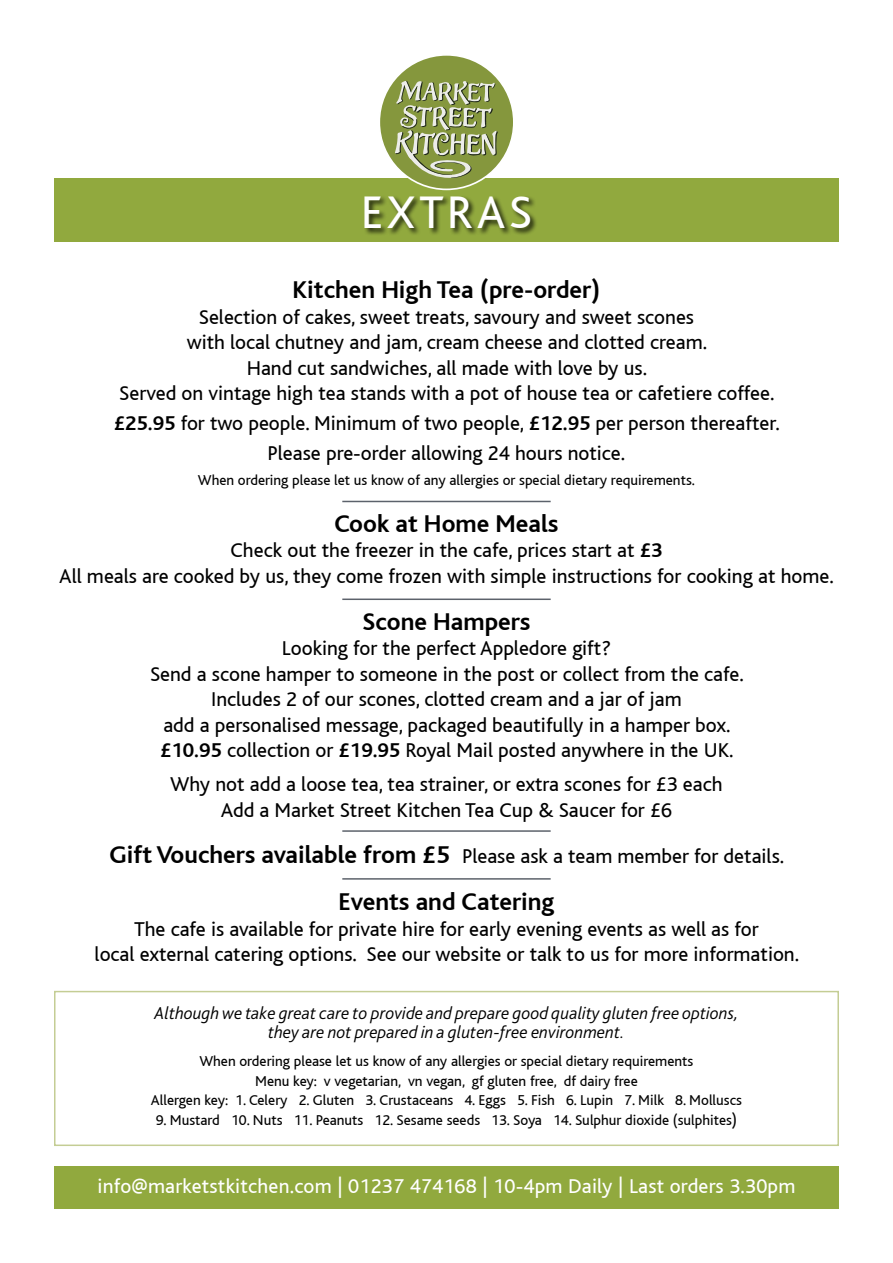
<style>
.page{position:relative;width:893px;height:1263px;background:#fff}
.page>*{position:absolute;margin:0;border:0;box-sizing:border-box;transform-origin:0 0}
.t1{font:48px "Bliss";letter-spacing:.07em;color:#fff}
.t2{font:700 25.5px "Bliss";color:#000}
.t3{font:21px/25.5px "Bliss";color:#000;text-align:center}
.t4{font:21px "Bliss";letter-spacing:.01em;color:#fff}
.t5{font:italic 300 18px/19.5px "Bliss 2";color:#000;text-align:center}
.t6{font:15px/19.5px "Bliss";color:#000;text-align:center}
.s1{font-weight:700}
.s2{font-weight:700;font-size:25.5px}
.s3{font-size:16.5px}
</style>
<div class="page">
<div style="left:54px;top:1166px;width:785px;height:43px;background:#91a93e"></div>
<div style="left:54px;top:991px;width:785px;height:155px;border:2px solid #c4cd94"></div>
<div style="left:54px;top:179px;width:785px;height:63px;background:#91a93e"></div>
<div style="left:363px;top:195px;width:175px;height:41px;background:#000;opacity:.75"></div>
<div style="left:379px;top:55px;width:135px;height:134px;background:#85973d;border-radius:50%"></div>
<svg style="left:395px;top:81px;width:103px;height:97px"></svg>
<hr style="left:342px;top:878px;width:209px;height:2px;background:#5c626b">
<hr style="left:342px;top:830px;width:209px;height:2px;background:#5c626b">
<hr style="left:342px;top:501px;width:209px;height:1px;background:#5c626b">
<hr style="left:342px;top:598px;width:209px;height:2px;background:#5c626b">
<h1 class="t1" style="left:361px;top:187px;width:173px">EXTRAS</h1>
<p class="t2" style="left:293px;top:276px;width:309px">Kitchen High Tea (pre-order)</p>
<p class="t3" style="left:119px;top:304px;width:657px">Selection of cakes, sweet treats, savoury and sweet scones<br>with local chutney and jam, cream cheese and clotted cream.<br>Hand cut sandwiches, all made with love by us.<br>Served on vintage high tea stands with a pot of house tea or cafetiere coffee.</p>
<p class="t3" style="left:114px;top:408px;width:668px;line-height:29.7px"><span class="s1">£25.95</span> for two people. Minimum of two people, <span class="s1">£12.95</span> per person thereafter.<br>Please pre-order allowing 24 hours notice.</p>
<p class="t6" style="left:198px;top:471px;width:498px">When ordering please let us know of any allergies or special dietary requirements.</p>
<p class="t2" style="left:334px;top:510px;width:226px">Cook at Home Meals</p>
<p class="t3" style="left:59px;top:538px;width:776px">Check out the freezer in the cafe, prices start at <span class="s1">£3<br></span>All meals are cooked by us, they come frozen with simple instructions for cooking at home.</p>
<p class="t2" style="left:363px;top:608px;width:169px">Scone Hampers</p>
<p class="t3" style="left:150px;top:636px;width:595px">Looking for the perfect Appledore gift?<br>Send a scone hamper to someone in the post or collect from the cafe.<br>Includes 2 of our scones, clotted cream and a jar of jam<br>add a personalised message, packaged beautifully in a hamper box. <span class="s1">£10.95</span> collection or <span class="s1">£19.95</span> Royal Mail posted anywhere in the UK.</p>
<p class="t3" style="left:170px;top:772px;width:554px">Why not add a loose tea, tea strainer, or extra scones for £3 each<br>Add a Market Street Kitchen Tea Cup &amp; Saucer for £6</p>
<p class="t3" style="left:110px;top:844px;width:676px"><span class="s2">Gift Vouchers available from £5</span> Please ask a team member for details.</p>
<p class="t2" style="left:339px;top:888px;width:217px">Events and Catering</p>
<p class="t3" style="left:95px;top:916px;width:706px">The cafe is available for private hire for early evening events as well as for<br>local external catering options. See our website or talk to us for more information.</p>
<p class="t5" style="left:154px;top:1003px;width:585px">Although we take great care to provide and prepare good quality gluten free options, they are not prepared in a gluten-free environment.</p>
<p class="t6" style="left:151px;top:1052px;width:592px">When ordering please let us know of any allergies or special dietary requirements<br>Menu key: v vegetarian, vn vegan, gf gluten free, df dairy free<br>Allergen key: 1. Celery 2. Gluten 3. Crustaceans 4. Eggs 5. Fish 6. Lupin 7. Milk 8. Molluscs</p>
<p class="t6" style="left:156px;top:1110px;width:583px">9. Mustard 10. Nuts 11. Peanuts 12. Sesame seeds 13. Soya 14. Sulphur dioxide (sulphites<span class="s3">)</span></p>
<p class="t4" style="left:98px;top:1175px;width:699px">info@marketstkitchen.com | 01237 474168 | 10-4pm Daily | Last orders 3.30pm</p>
</div>
